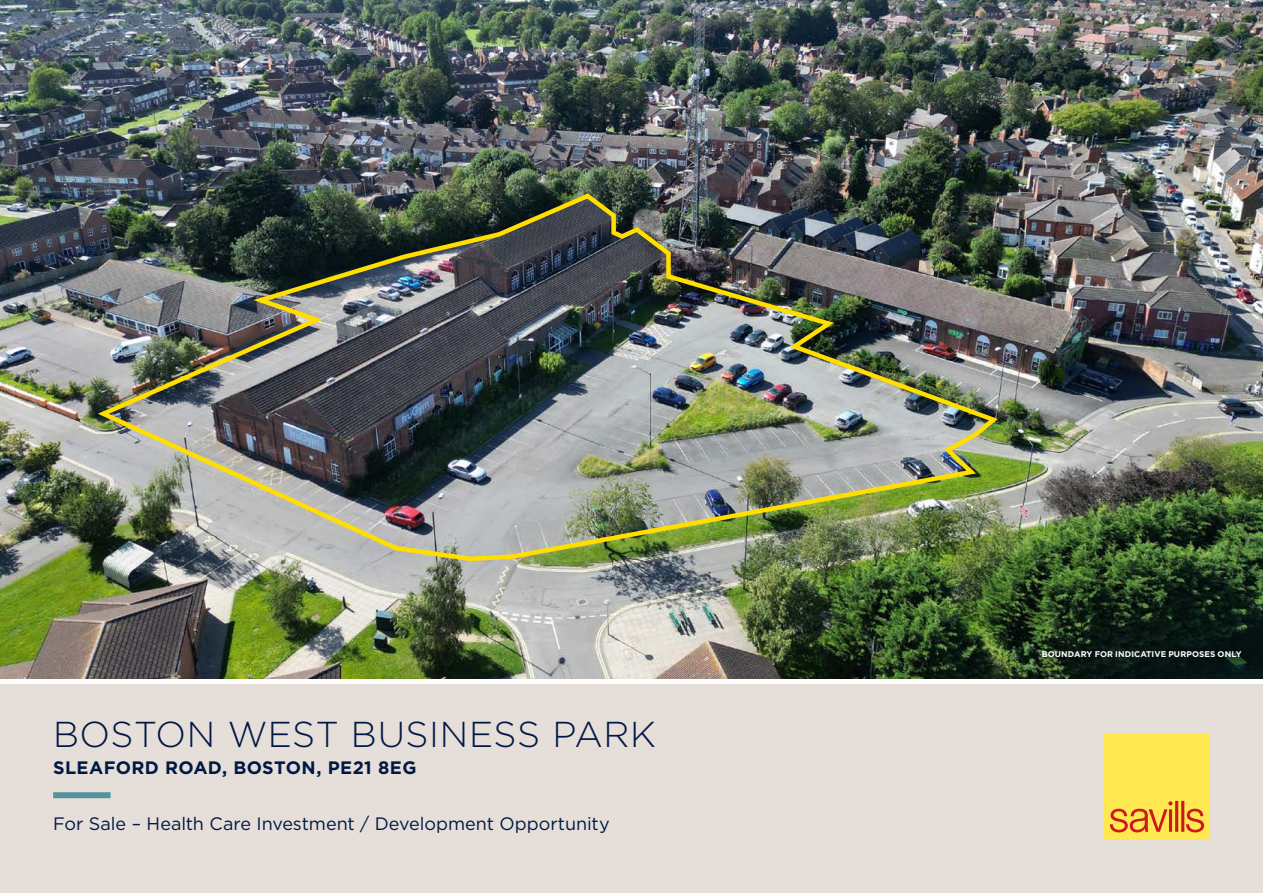
<style>
.page{position:relative;width:1263px;height:893px;background:#fff}
.page>*{position:absolute;margin:0;border:0;box-sizing:border-box;transform-origin:0 0}
.t1{font:300 36px "Gotham";letter-spacing:.015em;color:#001844}
.t2{font:18px "Gotham";color:#001844}
.t3{font:700 18px "Gotham";letter-spacing:.02em;color:#001844}
.t4{font:700 8.25px "Gotham";letter-spacing:.01em;color:#fff}
</style>
<div class="page">
<div style="left:0;top:685px;width:1263px;height:208px;background:#e5ded9"></div>
<div style="left:1103px;top:733px;width:107px;height:106px;background:#ffe850"></div>
<svg style="left:1110px;top:801px;width:94px;height:31px"></svg>
<div style="left:53px;top:792px;width:58px;height:6px;background:#53939c"></div>
<img style="left:0;top:0;width:1263px;height:678px">
<img style="left:92px;top:191px;width:910px;height:372px">
<h1 class="t1" style="left:53px;top:712px;width:604px">BOSTON WEST BUSINESS PARK</h1>
<p class="t3" style="left:53px;top:756px;width:365px">SLEAFORD ROAD, BOSTON, PE21 8EG</p>
<p class="t2" style="left:53px;top:812px;width:558px">For Sale – Health Care Investment / Development Opportunity</p>
<p class="t4" style="left:1042px;top:649px;width:201px">BOUNDARY FOR INDICATIVE PURPOSES ONLY</p>
</div>
